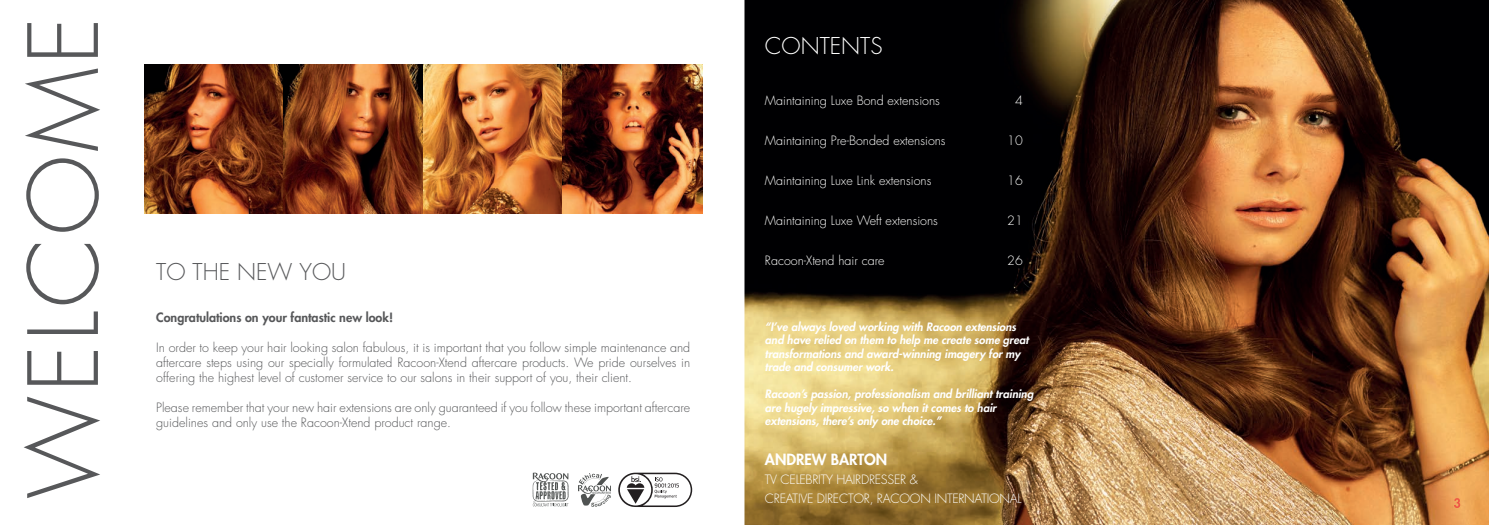
<style>
.page{position:relative;width:1489px;height:525px;background:#fff}
.page>*{position:absolute;margin:0;border:0;box-sizing:border-box;transform-origin:0 0}
.t1{font:300 93.75px "Futura";letter-spacing:.035em;color:#57585a}
.t2{font:300 22.5px "Futura";color:#57585a}
.t3{font:300 22.5px "Futura";color:#fff}
.t4{font:800 15px "Futura";color:#fff}
.t5{font:300 12.5px/15px "Futura";color:#57585a;text-align:justify}
.t6{font:300 12.5px "Futura";color:#fff}
.t7{font:300 12.5px/18.5px "Futura";letter-spacing:-.02em;color:#fff}
.t8{font:800 12.5px "Futura";color:#57585a}
.t9{font:italic 800 11.25px/13.5px "Futura";color:#fff}
</style>
<div class="page">
<img style="left:744px;top:0;width:744px;height:524px">
<svg style="left:578px;top:473px;width:33px;height:33px"></svg>
<svg style="left:532px;top:472px;width:36px;height:34px"></svg>
<img style="left:144px;top:64px;width:558px;height:149px">
<svg style="left:618px;top:472px;width:74px;height:34px"></svg>
<svg style="left:1453px;top:498px;width:6px;height:9px"></svg>
<h1 class="t1" style="left:4px;top:499px;width:483px;rotate:-90deg">WELCOME</h1>
<h2 class="t2" style="left:156px;top:257px;width:191px">TO THE NEW YOU</h2>
<p class="t8" style="left:156px;top:308px;width:238px">Congratulations on your fantastic new look!</p>
<p class="t5" style="left:156px;top:339px;width:535px">In order to keep your hair looking salon fabulous, it is important that you follow simple maintenance and aftercare steps using our specially formulated Racoon-Xtend aftercare products. We pride ourselves in offering the highest level of customer service to our salons in their support of you, their client.</p>
<p class="t5" style="left:156px;top:399px;width:535px">Please remember that your new hair extensions are only guaranteed if you follow these important aftercare guidelines and only use the Racoon-Xtend product range.</p>
<h2 class="t3" style="left:765px;top:32px;width:119px">CONTENTS</h2>
<p class="t6" style="left:765px;top:93px;width:176px">Maintaining Luxe Bond extensions</p>
<p class="t6" style="left:765px;top:132px;width:182px">Maintaining Pre-Bonded extensions</p>
<p class="t6" style="left:765px;top:172px;width:168px">Maintaining Luxe Link extensions</p>
<p class="t6" style="left:765px;top:212px;width:174px">Maintaining Luxe Weft extensions</p>
<p class="t6" style="left:765px;top:252px;width:121px">Racoon-Xtend hair care</p>
<p class="t6" style="left:1014px;top:93px;width:9px">4</p>
<p class="t6" style="left:1007px;top:132px;width:17px">10</p>
<p class="t6" style="left:1007px;top:172px;width:17px">16</p>
<p class="t6" style="left:1007px;top:212px;width:17px">21</p>
<p class="t6" style="left:1007px;top:252px;width:17px">26</p>
<p class="t9" style="left:765px;top:319px;width:265px">“I’ve always loved working with Racoon extensions and have relied on them to help me create some great transformations and award-winning imagery for my trade and consumer work.</p>
<p class="t9" style="left:765px;top:387px;width:270px">Racoon’s passion, professionalism and brilliant training are hugely impressive, so when it comes to hair extensions, there’s only one choice.”</p>
<p class="t4" style="left:765px;top:449px;width:124px">ANDREW BARTON</p>
<p class="t7" style="left:765px;top:470px;width:258px">TV CELEBRITY HAIRDRESSER &amp;<br>CREATIVE DIRECTOR, RACOON INTERNATIONAL</p>
</div>
